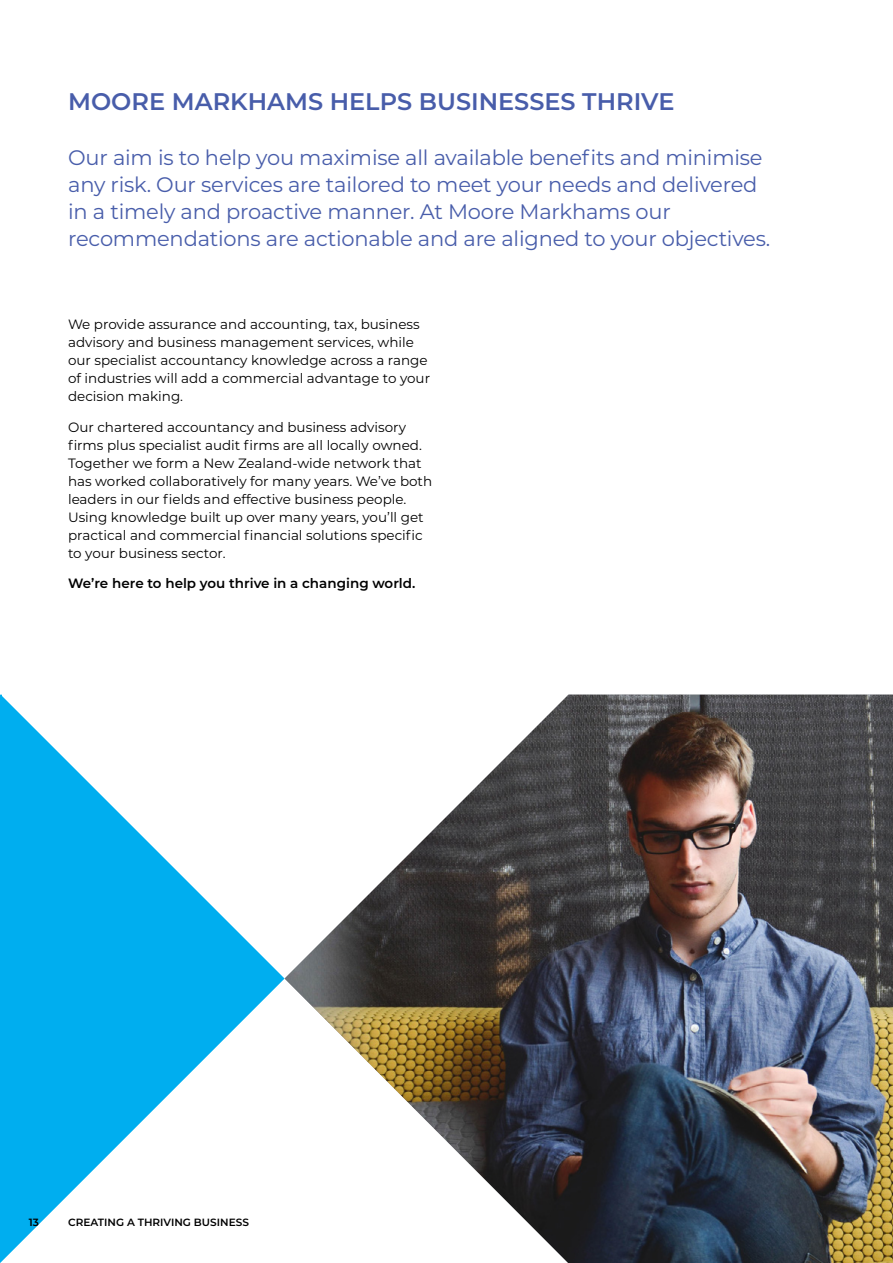
<style>
.page{position:relative;width:893px;height:1263px;background:#fff}
.page>*{position:absolute;margin:0;border:0;box-sizing:border-box;transform-origin:0 0}
.t1{font:600 24px "Montserrat";color:#485daa}
.t2{font:21px/27px "Montserrat";letter-spacing:-.01em;color:#485daa}
.t3{font:13.5px/18px "Montserrat";color:#000}
.t4{font:600 13.5px "Montserrat";color:#000}
.t5{font:600 10.5px "Montserrat";color:#000}
</style>
<div class="page">
<img style="left:285px;top:695px;width:608px;height:568px">
<svg style="left:0;top:695px;width:285px;height:568px;fill:#00aeef"></svg>
<h1 class="t1" style="left:68px;top:85px;width:608px">MOORE MARKHAMS HELPS BUSINESSES THRIVE</h1>
<p class="t2" style="left:68px;top:143px;width:704px">Our aim is to help you maximise all available benefits and minimise any risk. Our services are tailored to meet your needs and delivered in a timely and proactive manner. At Moore Markhams our recommendations are actionable and are aligned to your objectives.</p>
<p class="t3" style="left:68px;top:315px;width:364px">We provide assurance and accounting, tax, business advisory and business management services, while our specialist accountancy knowledge across a range of industries will add a commercial advantage to your decision making.</p>
<p class="t3" style="left:68px;top:417px;width:366px">Our chartered accountancy and business advisory firms plus specialist audit firms are all locally owned.<br>Together we form a New Zealand-wide network that has worked collaboratively for many years. We’ve both leaders in our fields and effective business people.<br>Using knowledge built up over many years, you’ll get practical and commercial financial solutions specific to your business sector.</p>
<p class="t4" style="left:68px;top:574px;width:349px">We’re here to help you thrive in a changing world.</p>
<p class="t5" style="left:29px;top:1215px;width:12px">13</p>
<p class="t5" style="left:68px;top:1215px;width:182px">CREATING A THRIVING BUSINESS</p>
</div>
